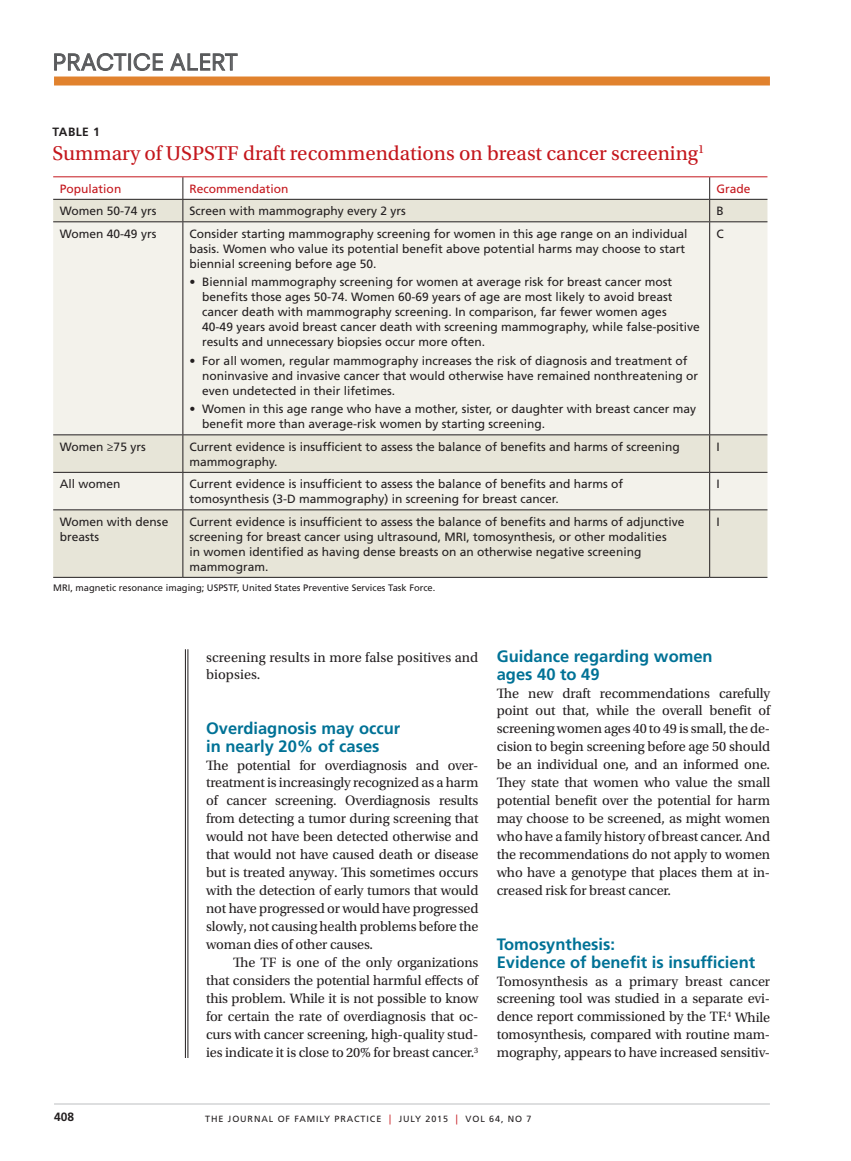
<style>
.page{position:relative;width:851px;height:1161px;background:#fff}
.page>*{position:absolute;margin:0;border:0;box-sizing:border-box;transform-origin:0 0}
.t1{font:21.75px "Neuzeit SLT Std";letter-spacing:.025em;color:#58595b}
.t2{font:21px "Utopia Std";color:#c4161c}
.t3{font:700 16.5px/18px "Frutiger LT Std";color:#007296}
.t4{font:14.25px/18px "Utopia Std";letter-spacing:-.01em;color:#231f20;text-align:justify}
.t5{font:12px/15px "Frutiger LT Std";color:#231f20}
.t6{font:12px "Frutiger LT Std";color:#c4161c}
.t7{font:700 12px "Frutiger LT Std";letter-spacing:.02em;color:#231f20}
.t8{font:9.3px "Frutiger LT Std";color:#231f20}
.t9{font:9px "Frutiger LT Std";letter-spacing:.1em;color:#231f20}
.s1{font-size:9.9px;color:#c4161c}
</style>
<div class="page">
<div style="left:54px;top:77px;width:716px;height:9px;background:#e1822e"></div>
<hr style="left:54px;top:1104px;width:716px;height:1px;background:#bcbec0">
<svg style="left:54px;top:53px;width:73px;height:18px"></svg>
<div style="left:128px;top:53px;width:3px;height:18px;border:1px solid #58595b"></div>
<svg style="left:133px;top:53px;width:30px;height:18px"></svg>
<svg style="left:170px;top:53px;width:68px;height:18px"></svg>
<hr style="left:188px;top:649px;width:1px;height:409px;background:#231f20">
<hr style="left:185px;top:649px;width:1px;height:409px;background:#231f20">
<div style="left:53px;top:200px;width:714px;height:377px;background:#e7e5d8"></div>
<svg style="left:53px;top:222px;width:714px;height:287px;background:#f0efe7"></svg>
<hr style="left:53px;top:199px;width:130px;height:1px;background:#231f20">
<hr style="left:183px;top:199px;width:526px;height:1px;background:#231f20">
<svg style="left:182px;top:177px;width:1px;height:44px"></svg>
<hr style="left:709px;top:199px;width:58px;height:1px;background:#231f20">
<svg style="left:709px;top:177px;width:1px;height:44px"></svg>
<hr style="left:53px;top:221px;width:130px;height:1px;background:#231f20">
<hr style="left:183px;top:221px;width:526px;height:1px;background:#231f20">
<hr style="left:182px;top:222px;width:1px;height:212px;background:#231f20">
<hr style="left:709px;top:221px;width:58px;height:1px;background:#231f20">
<hr style="left:709px;top:222px;width:1px;height:212px;background:#231f20">
<hr style="left:53px;top:434px;width:130px;height:1px;background:#231f20">
<hr style="left:183px;top:434px;width:526px;height:1px;background:#231f20">
<hr style="left:182px;top:435px;width:1px;height:37px;background:#231f20">
<hr style="left:709px;top:434px;width:58px;height:1px;background:#231f20">
<hr style="left:709px;top:435px;width:1px;height:37px;background:#231f20">
<hr style="left:53px;top:472px;width:130px;height:1px;background:#231f20">
<hr style="left:183px;top:472px;width:526px;height:1px;background:#231f20">
<hr style="left:182px;top:473px;width:1px;height:36px;background:#231f20">
<hr style="left:709px;top:472px;width:58px;height:1px;background:#231f20">
<hr style="left:709px;top:473px;width:1px;height:36px;background:#231f20">
<hr style="left:53px;top:509px;width:130px;height:1px;background:#231f20">
<hr style="left:183px;top:509px;width:526px;height:1px;background:#231f20">
<hr style="left:182px;top:510px;width:1px;height:67px;background:#231f20">
<hr style="left:709px;top:509px;width:58px;height:1px;background:#231f20">
<hr style="left:709px;top:510px;width:1px;height:67px;background:#231f20">
<hr style="left:53px;top:577px;width:130px;height:1px;background:#231f20">
<hr style="left:183px;top:577px;width:526px;height:1px;background:#231f20">
<hr style="left:709px;top:577px;width:58px;height:1px;background:#231f20">
<hr style="left:53px;top:176px;width:130px;height:1px;background:#c4161c">
<hr style="left:183px;top:176px;width:526px;height:1px;background:#c4161c">
<hr style="left:709px;top:176px;width:58px;height:1px;background:#c4161c">
<h1 class="t1" style="left:53px;top:49px;width:186px">PRACTICE ALERT</h1>
<p class="t7" style="left:53px;top:125px;width:49px">TABLE 1</p>
<h2 class="t2" style="left:53px;top:142px;width:653px">Summary of USPSTF draft recommendations on breast cancer screening<sup>1</sup></h2>
<p class="t6" style="left:60px;top:181px;width:63px">Population</p>
<p class="t6" style="left:190px;top:181px;width:100px">Recommendation</p>
<p class="t6" style="left:716px;top:181px;width:36px">Grade</p>
<p class="t5" style="left:60px;top:203px;width:98px">Women 50-74 yrs</p>
<p class="t5" style="left:190px;top:203px;width:218px">Screen with mammography every 2 yrs</p>
<p class="t5" style="left:716px;top:203px;width:9px">B</p>
<p class="t5" style="left:60px;top:226px;width:98px">Women 40-49 yrs</p>
<p class="t5" style="left:190px;top:226px;width:499px">Consider starting mammography screening for women in this age range on an individual basis. Women who value its potential benefit above potential harms may choose to start biennial screening before age 50.</p>
<p class="t5" style="left:202px;top:274px;width:499px;text-indent:-13px">• Biennial mammography screening for women at average risk for breast cancer most benefits those ages 50-74. Women 60-69 years of age are most likely to avoid breast cancer death with mammography screening. I n comparison, far fewer women ages 40-49 years avoid breast cancer death with screening mammography, while false-positive results and unnecessary biopsies occur more often.</p>
<p class="t5" style="left:202px;top:353px;width:497px;text-indent:-13px">• For all women, regular mammography increases the risk of diagnosis and treatment of noninvasive and invasive cancer that would otherwise have remained nonthreatening or even undetected in their lifetimes.</p>
<p class="t5" style="left:202px;top:401px;width:495px;text-indent:-13px">• Women in this age range who have a mother, sister, or daughter with breast cancer may benefit more than average-risk women by starting screening.</p>
<p class="t5" style="left:716px;top:226px;width:8px">C</p>
<p class="t5" style="left:60px;top:439px;width:87px">Women ≥75 yrs</p>
<p class="t5" style="left:190px;top:439px;width:491px">Current evidence is insufficient to assess the balance of benefits and harms of screening mammography.</p>
<p class="t5" style="left:716px;top:439px;width:3px">I</p>
<p class="t5" style="left:60px;top:476px;width:62px">All women</p>
<p class="t5" style="left:190px;top:476px;width:435px">Current evidence is insufficient to assess the balance of benefits and harms of tomosynthesis (3-D mammography) in screening for breast cancer.</p>
<p class="t5" style="left:716px;top:476px;width:3px">I</p>
<p class="t5" style="left:60px;top:514px;width:110px">Women with dense breasts</p>
<p class="t5" style="left:190px;top:514px;width:496px">Current evidence is insufficient to assess the balance of benefits and harms of adjunctive screening for breast cancer using ultrasound, MRI</p>
<p class="t5" style="left:716px;top:514px;width:3px">I</p>
<p class="t5" style="left:190px;top:529px;width:478px;text-indent:277px">, tomosynthesis, or other modalities in women identified as having dense breasts on an otherwise negative screening mammogram.</p>
<p class="t8" style="left:53px;top:583px;width:7px">MRI</p>
<p class="t8" style="left:70px;top:583px;width:366px">, magnetic resonance imaging; USPSTF, United States Preventive Services Task Force.</p>
<p class="t4" style="left:206px;top:648px;width:274px">screening results in more false positives and biopsies.</p>
<h3 class="t3" style="left:206px;top:719px;width:196px">Overdiagnosis may occur in nearly 20% of cases</h3>
<p class="t4" style="left:206px;top:756px;width:274px">The potential for overdiagnosis and over&shy;treatment is increasingly recognized as a harm of cancer screening. Overdiagnosis results from detecting a tumor during screening that would not have been detected otherwise and that would not have caused death or disease but is treated anyway. This sometimes occurs with the detection of early tumors that would not have progressed or would have progressed slowly, not causing health problems before the woman dies of other causes.</p>
<p class="t4" style="left:206px;top:954px;width:274px;text-indent:27px">The TF is one of the only organizations that considers the potential harmful effects of this problem. While it is not possible to know for certain the rate of overdiagnosis that oc&shy;curs with cancer screening, high-quality stud&shy;ies indicate it is close to 20% for breast cancer.<sup>3</sup></p>
<h3 class="t3" style="left:497px;top:647px;width:217px">Guidance regarding women ages 40 to 49</h3>
<p class="t4" style="left:497px;top:684px;width:275px">The new draft recommendations carefully point out that, while the overall benefit of screening women ages 40 to 49 is small, the de&shy;cision to begin screening before age 50 should be an individual one, and an informed one.<br>They state that women who value the small potential benefit over the potential for harm may choose to be screened, as might women who have a family history of breast cancer. And the recommendations do not apply to women who have a genotype that places them at in&shy;creased risk for breast cancer.</p>
<h3 class="t3" style="left:497px;top:935px;width:260px">Tomosynthesis:<br>Evidence of benefit is insufficient</h3>
<p class="t4" style="left:497px;top:972px;width:275px">Tomosynthesis as a primary breast cancer screening tool was studied in a separate evi&shy;dence report commissioned by the TF.<sup>4</sup> While tomosynthesis, compared with routine mam&shy;mography, appears to have increased sensitiv-</p>
<p class="t7" style="left:54px;top:1110px;width:22px">408</p>
<p class="t9" style="left:205px;top:1113px;width:328px">The Jou rnal of Family Practice <span class="s1">|</span> JULY 2015 <span class="s1">|</span> Vol 64, No 7</p>
</div>
